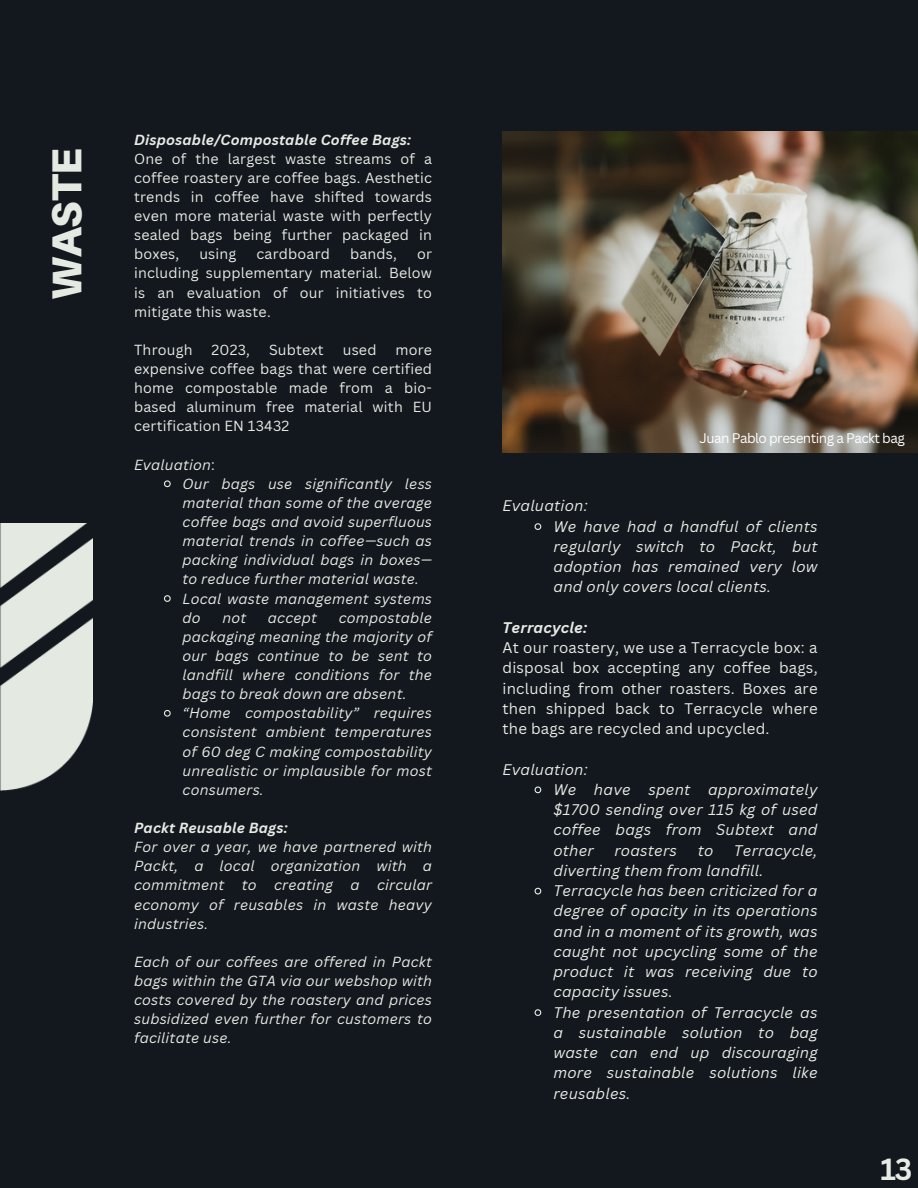
<style>
.page{position:relative;width:918px;height:1188px;background:#12181e}
.page>*{position:absolute;margin:0;border:0;box-sizing:border-box;transform-origin:0 0}
.t1{font:900 42px "Aileron";color:#e4e9e2}
.t2{font:700 29.7px "Canva Sans";color:#e8eae4}
.t3{font:italic 15px/20.2px "Canva Sans";letter-spacing:.015em;color:#e8eae4;text-align:justify}
.t4{font:15px/20.2px "Canva Sans";letter-spacing:.015em;color:#e8eae4;text-align:justify}
.t5{font:italic 700 15px "Canva Sans";letter-spacing:.015em;color:#e8eae4}
.t6{font:italic 14.25px/19.2px "Canva Sans";letter-spacing:.015em;color:#e8eae4;text-align:justify}
.t7{font:14.25px/19.2px "Canva Sans";letter-spacing:.015em;color:#e8eae4;text-align:justify}
.t8{font:italic 700 14.25px "Canva Sans";letter-spacing:.015em;color:#e8eae4}
.t9{font:13.5px "Canva Sans";letter-spacing:-.04em;color:#fff}
.s1{font-style:normal}
</style>
<div class="page">
<img style="left:502px;top:131px;width:416px;height:322px">
<img style="left:0;top:524px;width:92px;height:266px">
<svg style="left:164px;top:480px;width:7px;height:8px"></svg>
<svg style="left:164px;top:595px;width:7px;height:7px"></svg>
<svg style="left:164px;top:709px;width:7px;height:8px"></svg>
<svg style="left:534px;top:523px;width:8px;height:7px"></svg>
<svg style="left:534px;top:786px;width:8px;height:8px"></svg>
<svg style="left:534px;top:887px;width:8px;height:8px"></svg>
<svg style="left:534px;top:1009px;width:8px;height:7px"></svg>
<p class="t1" style="left:41px;top:300px;width:154px;rotate:-90deg">WASTE</p>
<p class="t8" style="left:134px;top:129px;width:278px">Disposable/Compostable Coffee Bags:</p>
<p class="t7" style="left:134px;top:149px;width:299px">One of the largest waste streams of a coffee roastery are coffee bags. Aesthetic trends in coffee have shifted towards even more material waste with perfectly sealed bags being further packaged in boxes,</p>
<p class="t7" style="left:199px;top:244px;width:39px">using</p>
<p class="t7" style="left:257px;top:244px;width:75px">cardboard</p>
<p class="t7" style="left:350px;top:244px;width:48px">bands,</p>
<p class="t7" style="left:134px;top:244px;width:299px;text-indent:283px">or including supplementary material. Below is an evaluation of our initiatives to mitigate this waste.</p>
<p class="t7" style="left:134px;top:340px;width:60px">Through</p>
<p class="t7" style="left:212px;top:340px;width:40px">2023,</p>
<p class="t7" style="left:269px;top:340px;width:56px">Subtext</p>
<p class="t7" style="left:343px;top:340px;width:35px">used</p>
<p class="t7" style="left:134px;top:340px;width:299px;text-indent:261px">more expensive coffee bags that were certified home compostable made from a bio&shy;based aluminum free material with EU certification EN 13432</p>
<p class="t6" style="left:134px;top:455px;width:82px">Evaluation<span class="s1">:</span></p>
<p class="t6" style="left:183px;top:474px;width:251px">Our bags use significantly less material than some of the average coffee bags and avoid superfluous material trends in coffee—such as packing individual bags in boxes— to reduce further material waste.</p>
<p class="t6" style="left:183px;top:588px;width:251px">Local waste management systems do</p>
<p class="t6" style="left:183px;top:608px;width:251px;text-indent:156px">compostable packaging meaning the majority of our bags continue to be sent to landfill where conditions for the bags to break down are absent.</p>
<p class="t6" style="left:183px;top:703px;width:251px">“Home compostability” requires consistent ambient temperatures of 60 deg C making compostability unrealistic or implausible for most consumers.</p>
<p class="t8" style="left:134px;top:818px;width:155px">Packt Reusable Bags:</p>
<p class="t6" style="left:134px;top:837px;width:299px">For over a year, we have partnered with Packt, a local organization with a commitment to creating a circular economy of reusables in waste heavy industries.</p>
<p class="t6" style="left:134px;top:952px;width:299px">Each of our coffees are offered in Packt bags within the GTA via our webshop with costs covered by the roastery and prices subsidized even further for customers to facilitate use.</p>
<p class="t6" style="left:222px;top:608px;width:25px">not</p>
<p class="t6" style="left:268px;top:608px;width:51px">accept</p>
<p class="t9" style="left:700px;top:428px;width:207px">Juan Pablo presenting a Packt bag</p>
<p class="t3" style="left:502px;top:495px;width:87px">Evaluation:</p>
<p class="t3" style="left:553px;top:516px;width:266px">We have had a handful of clients regularly switch to Packt, but adoption has remained very low and only covers local clients.</p>
<p class="t5" style="left:502px;top:617px;width:86px">Terracycle:</p>
<p class="t4" style="left:502px;top:637px;width:317px">At our roastery, we use a Terracycle box: a disposal box accepting any coffee bags, including from other roasters. Boxes are then shipped back to Terracycle where the bags are recycled and upcycled.</p>
<p class="t3" style="left:502px;top:759px;width:87px">Evaluation:</p>
<p class="t3" style="left:553px;top:779px;width:266px">We have spent approximately $1700 sending over 115 kg of used coffee bags from Subtext and other</p>
<p class="t3" style="left:553px;top:840px;width:266px;text-indent:180px">Terracycle, diverting them from landfill.</p>
<p class="t3" style="left:553px;top:880px;width:266px">Terracycle has been criticized for a degree of opacity in its operations and in a moment of its growth, was caught not upcycling some of the product it was receiving due to capacity issues.</p>
<p class="t3" style="left:553px;top:1002px;width:266px">The presentation of Terracycle as a sustainable solution to bag waste can end up discouraging more sustainable solutions like reusables.</p>
<p class="t3" style="left:615px;top:840px;width:64px">roasters</p>
<p class="t3" style="left:698px;top:840px;width:17px">to</p>
<p class="t2" style="left:880px;top:1149px;width:33px">13</p>
</div>
